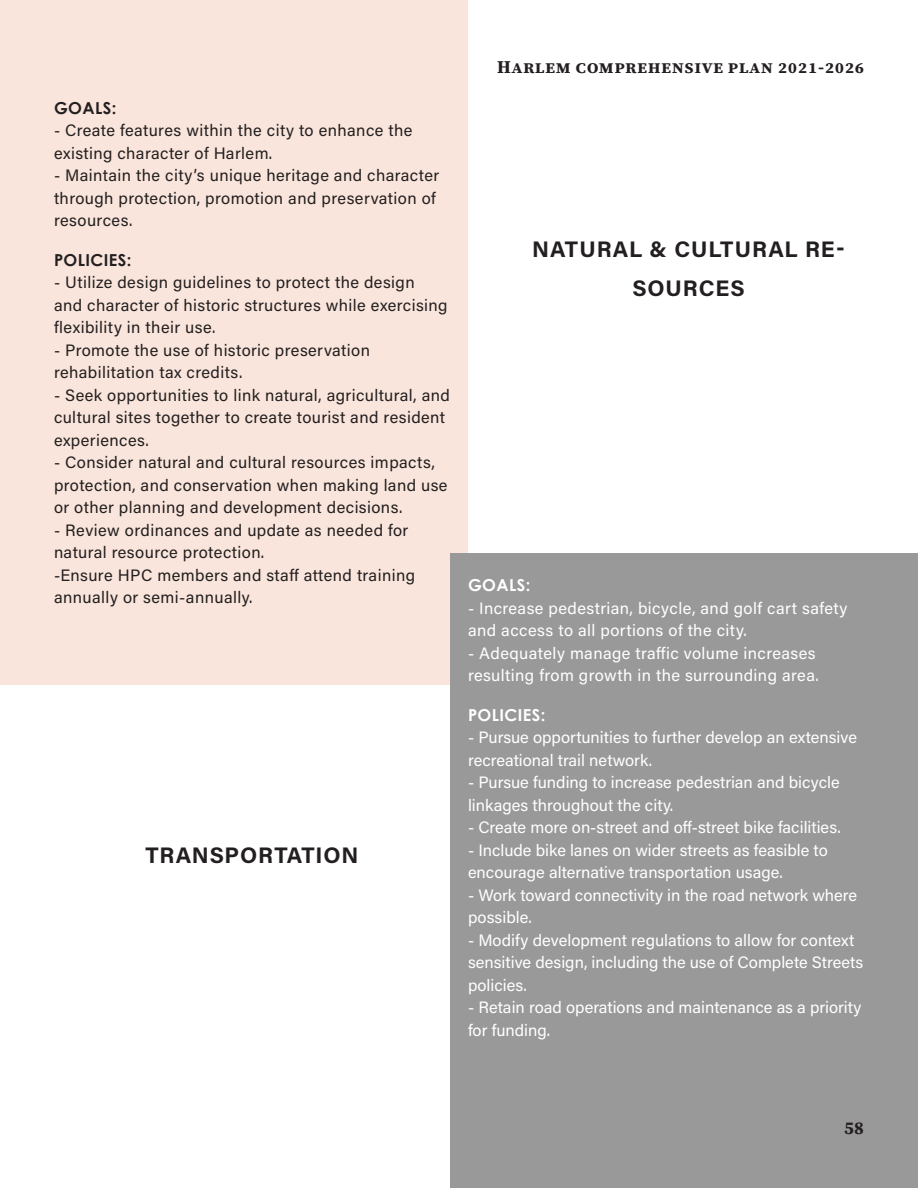
<style>
.page{position:relative;width:918px;height:1188px;background:#fff}
.page>*{position:absolute;margin:0;border:0;box-sizing:border-box;transform-origin:0 0}
.Subtitle_-_18pt{font:700 22.5px/39px "Acumin Pro";letter-spacing:.04em;color:#231f20;text-align:center}
.t1{font:700 18px "Source Serif Pro";letter-spacing:.025em;color:#231f20}
.Running_Header_-_Ali{font:16.5px/22.5px "Acumin Pro";letter-spacing:.025em;color:#231f20}
.Running_Header_-_Ali-2{font:16.5px/22.5px "Acumin Pro";color:#fff}
.Running_Header_-_Ali-3{font:16.5px/22.5px "Acumin Pro";letter-spacing:.025em;color:#fff}
.Running_Header_-_Ali-4{font:700 16.5px "Century Gothic";letter-spacing:.025em;color:#231f20}
.Running_Header_-_Ali-5{font:700 16.5px "Century Gothic";letter-spacing:.025em;color:#fff}
</style>
<div class="page">
<div style="left:0;top:0;width:468px;height:685px;background:#f9e5db"></div>
<div style="left:450px;top:554px;width:468px;height:634px;background:#999"></div>
<p class="t1" style="left:497px;top:54px;width:368px">Harlem comprehensive plan 2021-2026</p>
<p class="Running_Header_-_Ali-4" style="left:54px;top:95px;width:64px">GOALS:</p>
<p class="Running_Header_-_Ali" style="left:54px;top:118px;width:360px">- Create features within the city to enhance the existing character of Harlem.</p>
<p class="Running_Header_-_Ali" style="left:54px;top:163px;width:387px">- Maintain the city’s unique heritage and character through protection, promotion and preservation of resources.</p>
<p class="Running_Header_-_Ali-4" style="left:54px;top:247px;width:79px">POLICIES:</p>
<p class="Running_Header_-_Ali" style="left:54px;top:271px;width:395px">- Utilize design guidelines to protect the design<br>and character of historic structures while exercising flexibility in their use.</p>
<p class="Running_Header_-_Ali" style="left:54px;top:338px;width:318px">- Promote the use of historic preservation rehabilitation tax credits.</p>
<p class="Running_Header_-_Ali" style="left:54px;top:383px;width:397px">- Seek opportunities to link natural, agricultural, and cultural sites together to create tourist and resident experiences.</p>
<p class="Running_Header_-_Ali" style="left:54px;top:451px;width:395px">- Consider natural and cultural resources impacts, protection, and conservation when making land use or other planning and development decisions.</p>
<p class="Running_Header_-_Ali" style="left:54px;top:518px;width:356px">- Review ordinances and update as needed for natural resource protection.</p>
<p class="Running_Header_-_Ali" style="left:54px;top:563px;width:363px">-Ensure HPC members and staff attend training annually or semi-annually.</p>
<p class="Running_Header_-_Ali-5" style="left:468px;top:573px;width:64px">GOALS:</p>
<p class="Subtitle_-_18pt" style="left:532px;top:228px;width:314px">NATURAL &amp; CULTURAL RE-<br>SOURCES</p>
<p class="Running_Header_-_Ali-3" style="left:468px;top:596px;width:381px">- Increase pedestrian, bicycle, and golf cart safety and access to all portions of the city.</p>
<p class="Running_Header_-_Ali-3" style="left:468px;top:641px;width:352px">- Adequately manage traffic volume increases resulting from growth in the surrounding area.</p>
<p class="Running_Header_-_Ali-5" style="left:468px;top:702px;width:79px">POLICIES:</p>
<p class="Running_Header_-_Ali-2" style="left:468px;top:726px;width:391px">- Pursue opportunities to further develop an extensive recreational trail network.</p>
<p class="Running_Header_-_Ali-2" style="left:468px;top:771px;width:373px">- Pursue funding to increase pedestrian and bicycle linkages throughout the city.</p>
<p class="Running_Header_-_Ali-2" style="left:468px;top:816px;width:374px">- Create more on-street and off-street bike facilities.</p>
<p class="Running_Header_-_Ali-2" style="left:468px;top:838px;width:361px">- Include bike lanes on wider streets as feasible to encourage alternative transportation usage.</p>
<p class="Running_Header_-_Ali-2" style="left:468px;top:883px;width:391px">- Work toward connectivity in the road network where possible.</p>
<p class="Running_Header_-_Ali-2" style="left:468px;top:928px;width:397px">- Modify development regulations to allow for context sensitive design, including the use of Complete Streets policies.</p>
<p class="Running_Header_-_Ali-2" style="left:468px;top:996px;width:395px">- Retain road operations and maintenance as a priority for funding.</p>
<p class="Subtitle_-_18pt" style="left:145px;top:834px;width:215px">TRANSPORTATION</p>
<p class="t1" style="left:844px;top:1116px;width:21px">58</p>
</div>
